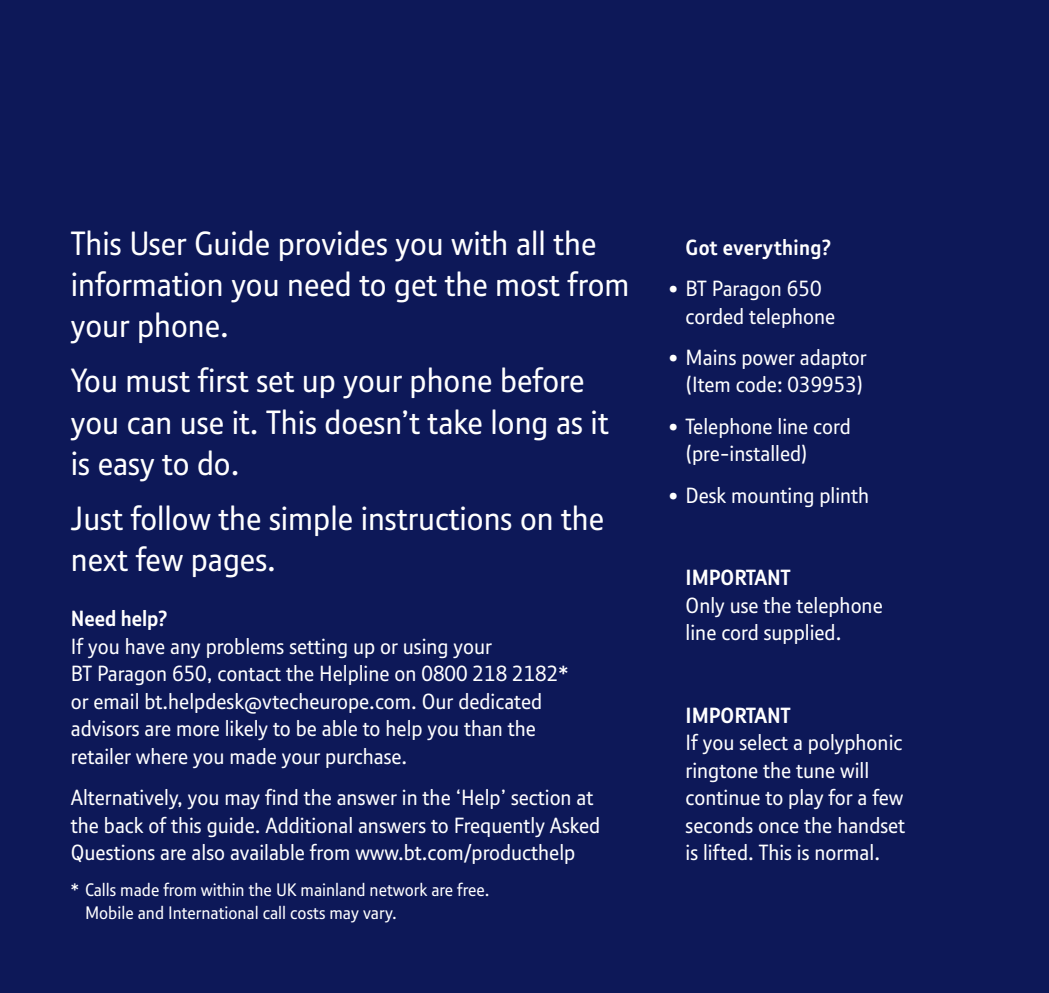
<style>
.page{position:relative;width:1049px;height:993px;background:#fff}
.page>*{position:absolute;margin:0;border:0;box-sizing:border-box;transform-origin:0 0}
.t1{font:32.5px/41.2px "New BT";color:#fff}
.t2{font:21.25px/27.5px "New BT";color:#fff}
.t3{font:700 21.25px "New BT";color:#fff}
.t4{font:17.5px/22.5px "New BT";color:#fff}
</style>
<div class="page">
<div style="left:0;top:0;width:1049px;height:992px;background:#0d1858"></div>
<h1 class="t1" style="left:71px;top:222px;width:560px">This User Guide provides you with all the information you need to get the most from your phone.</h1>
<h1 class="t1" style="left:71px;top:359px;width:539px">You must first set up your phone before you can use it. This doesn’t take long as it is easy to do.</h1>
<h1 class="t1" style="left:71px;top:497px;width:535px">Just follow the simple instructions on the next few pages.</h1>
<p class="t3" style="left:71px;top:606px;width:98px">Need help?</p>
<p class="t2" style="left:71px;top:632px;width:499px">If you have any problems setting up or using your<br>BT Paragon 650, contact the Helpline on 0800 218 2182* or email bt.helpdesk@vtecheurope.com. Our dedicated advisors are more likely to be able to help you than the retailer where you made your purchase.</p>
<p class="t2" style="left:71px;top:783px;width:531px">Alternatively, you may find the answer in the ‘Help’ section at the back of this guide. Additional answers to Frequently Asked<br>Questions are also available from www.bt.com/producthelp</p>
<p class="t4" style="left:85px;top:877px;width:406px;text-indent:-14px">* Calls made from within the UK mainland network are free.<br>Mobile and International call costs may vary.</p>
<p class="t3" style="left:686px;top:235px;width:147px">Got everything?</p>
<p class="t2" style="left:686px;top:274px;width:151px;text-indent:-17px">• BT Paragon 650 corded telephone</p>
<p class="t2" style="left:669px;top:343px;width:199px;text-align:right">• Mains power adaptor (Item code: 039953)</p>
<p class="t2" style="left:686px;top:412px;width:167px;text-indent:-17px">• Telephone line cord (pre-installed)</p>
<p class="t2" style="left:669px;top:480px;width:202px">• Desk mounting plinth</p>
<p class="t3" style="left:686px;top:565px;width:106px">IMPORTANT</p>
<p class="t2" style="left:686px;top:590px;width:199px">Only use the telephone line cord supplied.</p>
<p class="t3" style="left:686px;top:702px;width:106px">IMPORTANT</p>
<p class="t2" style="left:686px;top:728px;width:221px">If you select a polyphonic ringtone the tune will continue to play for a few seconds once the handset is lifted. This is normal.</p>
</div>
